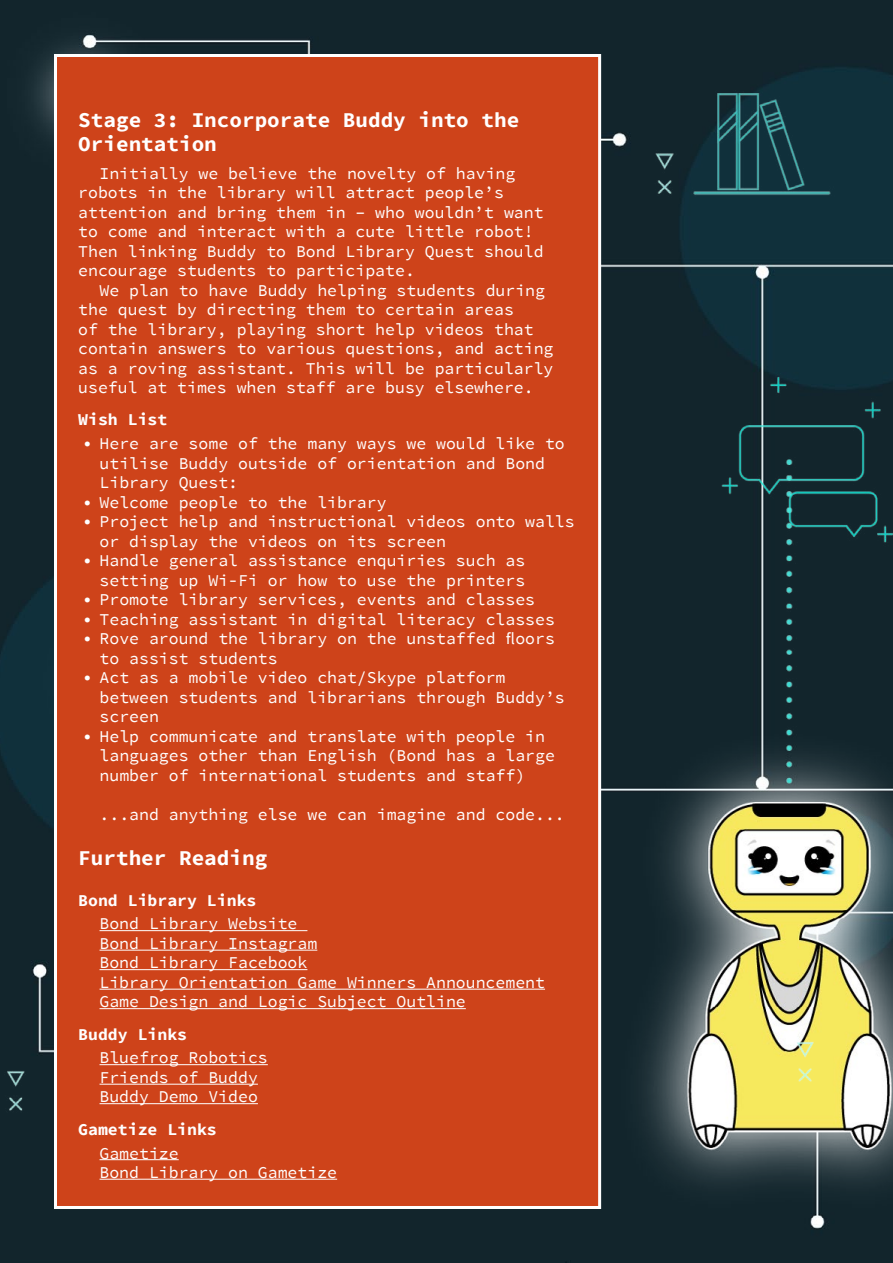
<style>
.page{position:relative;width:893px;height:1263px;background:#12252c}
.page>*{position:absolute;margin:0;border:0;box-sizing:border-box;transform-origin:0 0}
.t1{font:700 21px/24px "Source Code Pro";color:#fff}
.t2{font:16.5px/19.5px "Source Code Pro";color:#fff}
.t3{font:700 16.5px "Source Code Pro";color:#fff}
</style>
<div class="page">
<img style="left:19px;top:432px;width:874px;height:796px">
<img style="left:601px;top:61px;width:292px;height:503px">
<img style="left:0;top:632px;width:860px;height:492px">
<div style="left:56px;top:56px;width:544px;height:1151px;background:#ce431a"></div>
<hr style="left:100px;top:930px;width:207px;height:1px;background:#fff">
<hr style="left:100px;top:950px;width:217px;height:1px;background:#fff">
<hr style="left:100px;top:969px;width:207px;height:1px;background:#fff">
<hr style="left:100px;top:989px;width:445px;height:1px;background:#fff">
<hr style="left:100px;top:1008px;width:366px;height:1px;background:#fff">
<hr style="left:100px;top:1064px;width:168px;height:1px;background:#fff">
<hr style="left:100px;top:1084px;width:158px;height:1px;background:#fff">
<hr style="left:100px;top:1103px;width:158px;height:1px;background:#fff">
<hr style="left:100px;top:1159px;width:79px;height:1px;background:#fff">
<hr style="left:100px;top:1179px;width:237px;height:1px;background:#fff">
<div style="left:54px;top:54px;width:547px;height:1155px;border:3px solid #fff"></div>
<p class="t1" style="left:78px;top:107px;width:443px">Stage 3: Incorporate Buddy into the<br>Orientation</p>
<p class="t2" style="left:78px;top:163px;width:467px;text-indent:21px">Initially we believe the novelty of having robots in the library will attract people’s attention and bring them in – who wouldn’t want to come and interact with a cute little robot!<br>Then linking Buddy to Bond Library Quest should encourage students to participate.</p>
<p class="t2" style="left:78px;top:280px;width:477px;text-indent:21px">We plan to have Buddy helping students during the quest by directing them to certain areas<br>of the library, playing short help videos that contain answers to various questions, and acting as a roving assistant. This will be particularly useful at times when staff are busy elsewhere.</p>
<p class="t3" style="left:78px;top:409px;width:91px">Wish List</p>
<p class="t2" style="left:100px;top:434px;width:467px;text-indent:-17px">• Here are some of the many ways we would like to utilise Buddy outside of orientation and Bond<br>Library Quest:</p>
<p class="t2" style="left:83px;top:492px;width:306px">• Welcome people to the library</p>
<p class="t2" style="left:100px;top:512px;width:477px;text-indent:-17px">• Project help and instructional videos onto walls or display the videos on its screen</p>
<p class="t2" style="left:83px;top:551px;width:444px;text-align:right">• Handle general assistance enquiries such as setting up Wi-Fi or how to use the printers</p>
<p class="t2" style="left:83px;top:590px;width:454px">• Promote library services, events and classes</p>
<p class="t2" style="left:83px;top:609px;width:474px">• Teaching assistant in digital literacy classes</p>
<p class="t2" style="left:100px;top:629px;width:457px;text-indent:-17px">• Rove around the library on the unstaffed floors to assist students</p>
<p class="t2" style="left:100px;top:668px;width:467px;text-indent:-17px">• Act as a mobile video chat/Skype platform between students and librarians through Buddy’s screen</p>
<p class="t2" style="left:100px;top:726px;width:457px;text-indent:-17px">• Help communicate and translate with people in languages other than English (Bond has a large number of international students and staff)</p>
<p class="t2" style="left:100px;top:804px;width:467px">...and anything else we can imagine and code...</p>
<p class="t1" style="left:78px;top:846px;width:191px">Further Reading</p>
<p class="t3" style="left:78px;top:889px;width:180px">Bond Library Links</p>
<p class="t2" style="left:100px;top:914px;width:447px">Bond Library Website<br>Bond Library Instagram<br>Bond Library Facebook<br>Library Orientation Game Winners Announcement<br>Game Design and Logic Subject Outline</p>
<p class="t3" style="left:78px;top:1024px;width:110px">Buddy Links</p>
<p class="t2" style="left:100px;top:1048px;width:170px">Bluefrog Robotics<br>Friends of Buddy<br>Buddy Demo Video</p>
<p class="t3" style="left:78px;top:1119px;width:140px">Gametize Links</p>
<p class="t2" style="left:100px;top:1143px;width:239px">Gametize<br>Bond Library on Gametize</p>
</div>
